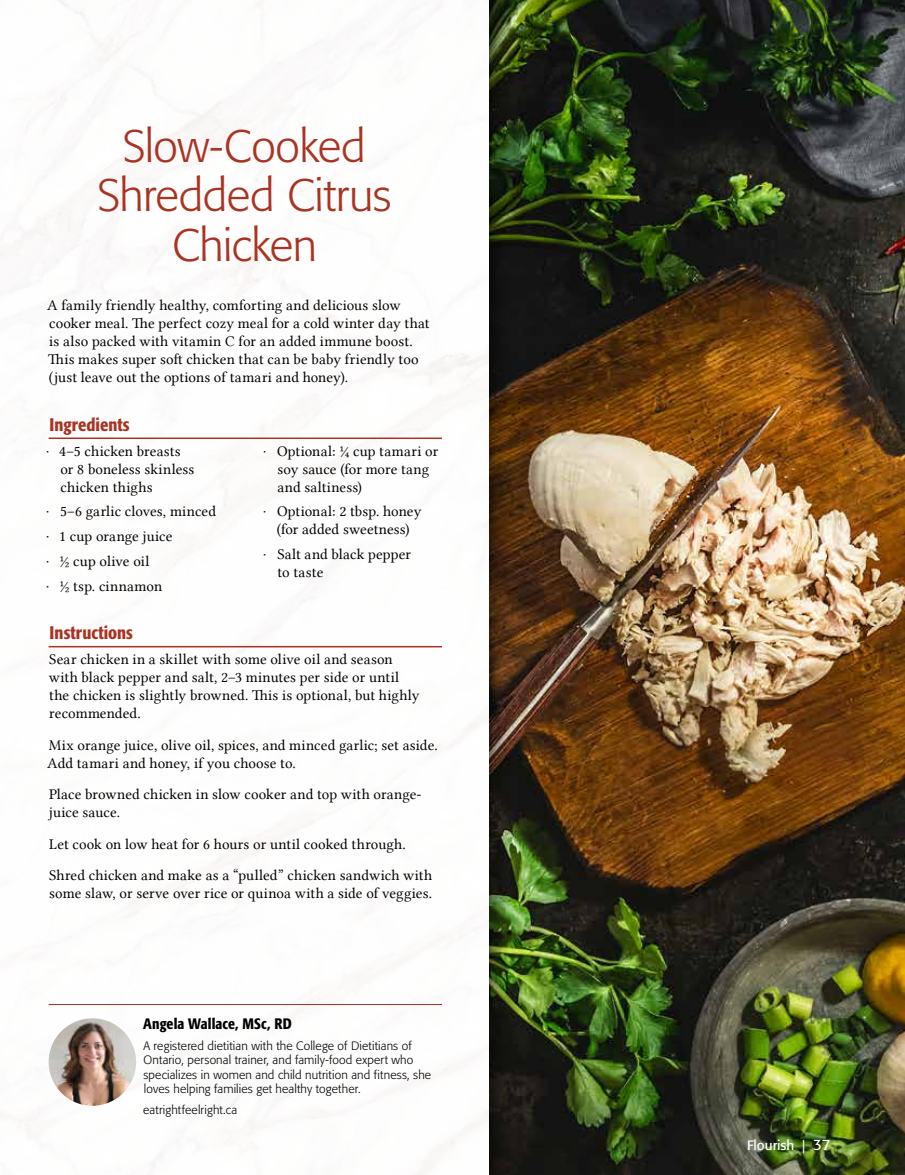
<style>
.page{position:relative;width:905px;height:1175px;background:#fff}
.page>*{position:absolute;margin:0;border:0;box-sizing:border-box;transform-origin:0 0}
.t1{font:300 45px/49.5px "Formata";letter-spacing:-.01em;color:#a93423;text-align:center}
.t2{font:500 condensed 18px "Formata";letter-spacing:.005em;color:#a93423}
.t3{font:15px/18px "Lin Libertine";letter-spacing:.01em;color:#000}
.t4{font:500 condensed 15px "Formata";letter-spacing:.01em;color:#000}
.t5{font:13.5px "Formata";color:#fff}
.t6{font:300 12px/14.4px "Formata";letter-spacing:.01em;color:#000}
.s1{font-family:"Formata";font-weight:300}
.s2{font-size:15px}
</style>
<div class="page">
<img style="left:511px;top:0;width:393px;height:1174px">
<img style="left:488px;top:0;width:23px;height:1174px">
<img style="left:0;top:0;width:488px;height:1174px">
<hr style="left:49px;top:437px;width:393px;height:2px;background:#a93423">
<hr style="left:49px;top:646px;width:393px;height:1px;background:#a93423">
<hr style="left:49px;top:1004px;width:393px;height:1px;background:#a93423">
<img style="left:49px;top:1018px;width:87px;height:87px;border-radius:44px">
<svg style="left:0;top:1009px;width:26px;height:1px"></svg>
<h1 class="t1" style="left:97px;top:122px;width:296px">Slow-Cooked<br>Shredded Citrus<br>Chicken</h1>
<p class="t3" style="left:47px;top:296px;width:384px">A family friendly healthy, comforting and delicious slow cooker meal. The perfect cozy meal for a cold winter day that is also packed with vitamin C for an added immune boost.<br>This makes super soft chicken that can be baby friendly too (just leave out the options of tamari and honey).</p>
<p class="t2" style="left:50px;top:413px;width:81px">Ingredients</p>
<p class="t3" style="left:60px;top:441px;width:135px;text-indent:-14px"><span class="s1">·</span> 4–5 chicken breasts or 8 boneless skinless chicken thighs</p>
<p class="t3" style="left:46px;top:499px;width:171px;line-height:24.8px"><span class="s1">·</span> 5–6 garlic cloves, minced <span class="s1">·</span> 1 cup orange juice<br><span class="s1">·</span> ½ cup olive oil<br><span class="s1">·</span> ½ tsp. cinnamon</p>
<p class="t3" style="left:277px;top:441px;width:162px;text-indent:-14px"><span class="s1">·</span> Optional: ¼ cup tamari or soy sauce (for more tang and saltiness)</p>
<p class="t3" style="left:263px;top:502px;width:160px;text-align:center"><span class="s1">·</span> Optional: 2 tbsp. honey (for added sweetness)</p>
<p class="t3" style="left:277px;top:545px;width:135px;text-indent:-14px"><span class="s1">·</span> Salt and black pepper to taste</p>
<p class="t2" style="left:50px;top:622px;width:85px">Instructions</p>
<p class="t3" style="left:49px;top:650px;width:372px">Sear chicken in a skillet with some olive oil and season with black pepper and salt, 2–3 minutes per side or until the chicken is slightly browned. This is optional, but highly recommended.</p>
<p class="t3" style="left:47px;top:735px;width:392px">Mix orange juice, olive oil, spices, and minced garlic; set aside.<br>Add tamari and honey, if you choose to.</p>
<p class="t3" style="left:49px;top:785px;width:374px">Place browned chicken in slow cooker and top with orange&shy;juice sauce.</p>
<p class="t3" style="left:49px;top:828px;width:384px;line-height:31.5px">Let cook on low heat for 6 hours or until cooked through.<br>Shred chicken and make as a “pulled” chicken sandwich with</p>
<p class="t3" style="left:49px;top:884px;width:384px">some slaw, or serve over rice or quinoa with a side of veggies.</p>
<p class="t4" style="left:143px;top:1014px;width:150px">Angela Wallace, MSc, RD</p>
<p class="t6" style="left:143px;top:1038px;width:289px">A registered dietitian with the College of Dietitians of Ontario, personal trainer, and family-food expert who specializes in women and child nutrition and fitness, she loves helping families get healthy together.</p>
<p class="t6" style="left:143px;top:1102px;width:95px">eatrightfeelright.ca</p>
<p class="t5" style="left:747px;top:1137px;width:85px">Flourish | <span class="s2">37</span></p>
</div>
